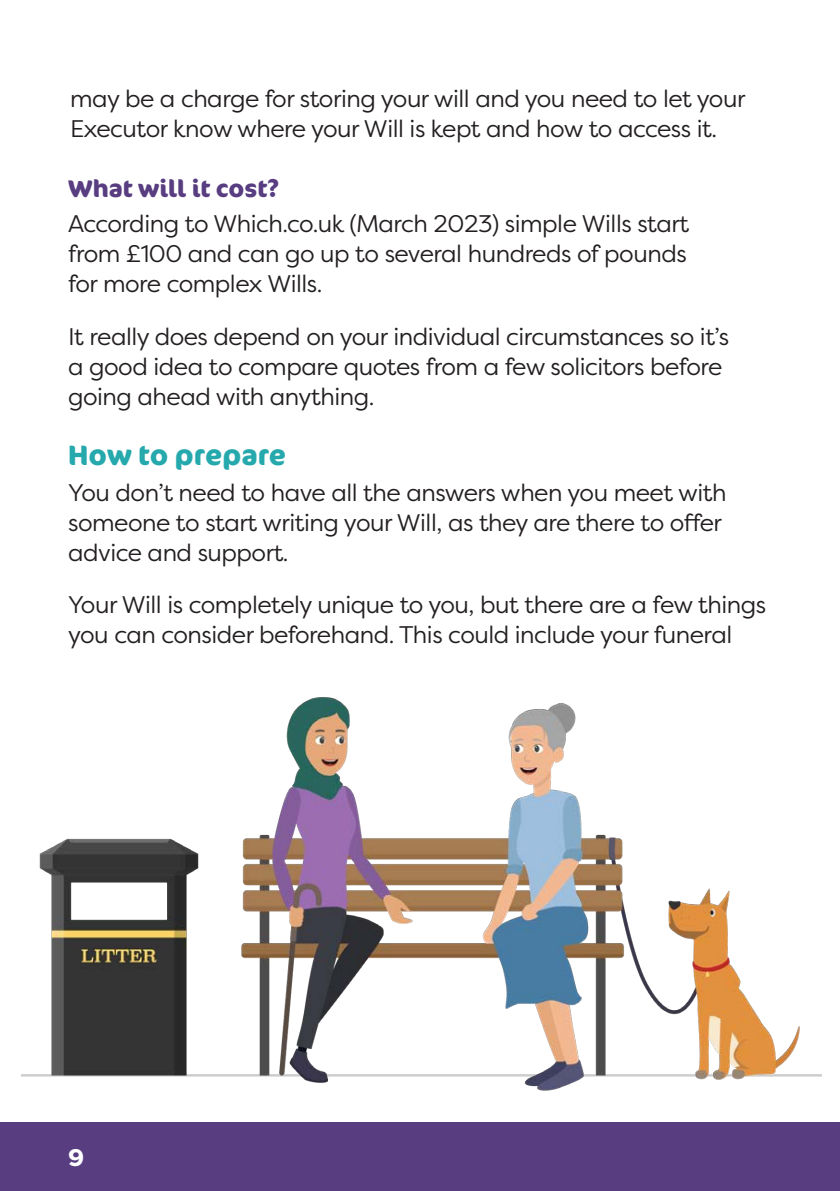
<style>
.page{position:relative;width:840px;height:1191px;background:#fff}
.page>*{position:absolute;margin:0;border:0;box-sizing:border-box;transform-origin:0 0}
.t1{font:700 28px "Cocon Pro";color:#26a9ad}
.t2{font:24px/30px "Filson Pro";letter-spacing:-.02em;color:#231f20}
.t3{font:700 24px "Cocon Pro";color:#583d81}
.t4{font:800 24px "Filson Pro";color:#fff}
</style>
<div class="page">
<div style="left:0;top:1123px;width:839px;height:68px;background:#583d81"></div>
<img style="left:21px;top:697px;width:800px;height:394px">
<p class="t2" style="left:70px;top:83px;width:676px">may be a charge for storing your will and you need to let your<br>Executor know where your Will is kept and how to access it.</p>
<p class="t3" style="left:68px;top:172px;width:213px">What will it cost?</p>
<p class="t2" style="left:68px;top:208px;width:622px;text-align:justify">According to Which.co.uk (March 2023) simple Wills start from £100 and can go up to several hundreds of pounds for more complex Wills.</p>
<p class="t2" style="left:68px;top:321px;width:662px">It really does depend on your individual circumstances so it’s a good idea to compare quotes from a few solicitors before going ahead with anything.</p>
<p class="t1" style="left:68px;top:436px;width:219px">How to prepare</p>
<p class="t2" style="left:68px;top:476px;width:659px">You don’t need to have all the answers when you meet with someone to start writing your Will, as they are there to offer advice and support.</p>
<p class="t2" style="left:68px;top:589px;width:699px">Your Will is completely unique to you, but there are a few things you can consider beforehand. This could include your funeral</p>
<p class="t4" style="left:68px;top:1142px;width:18px">9</p>
</div>
